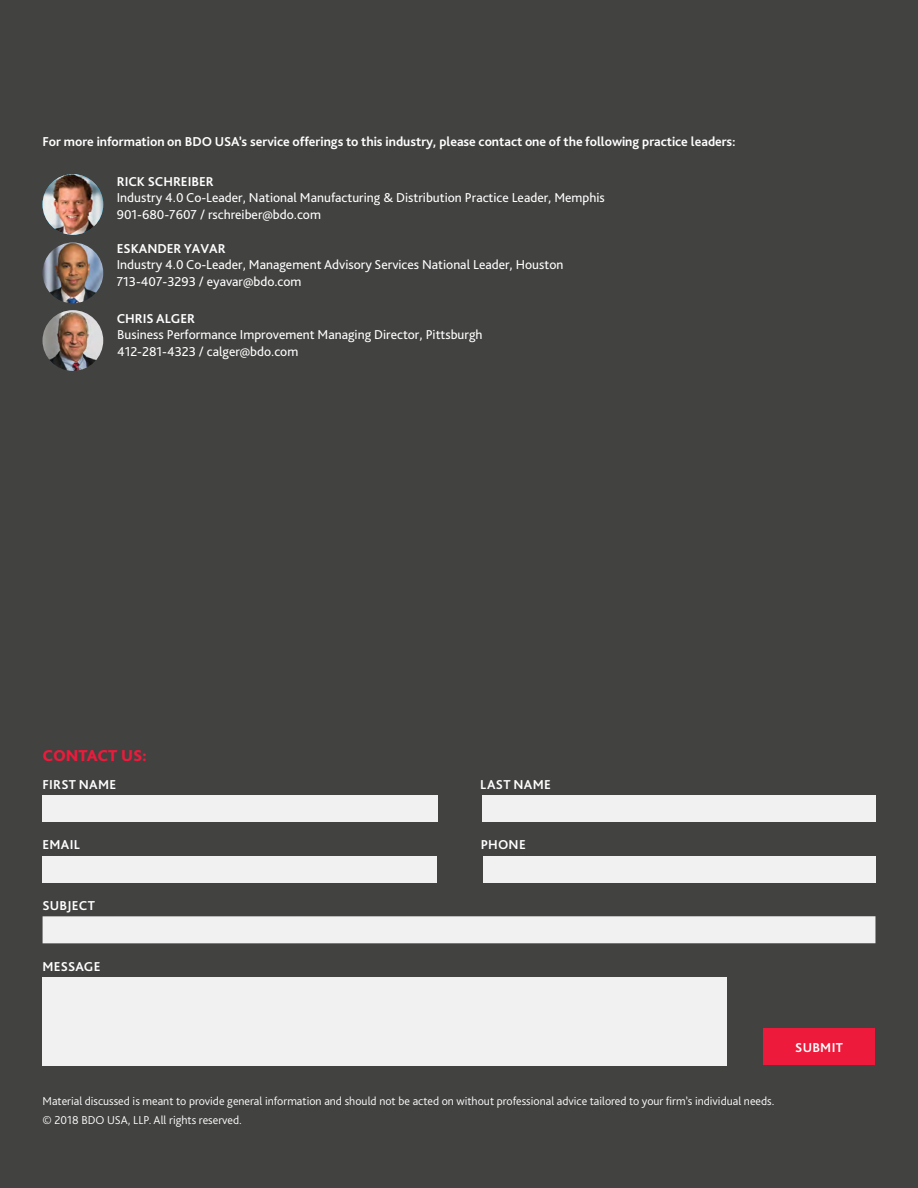
<style>
.page{position:relative;width:918px;height:1188px;background:#424241}
.page>*{position:absolute;margin:0;border:0;box-sizing:border-box;transform-origin:0 0}
.t1{font:800 16.5px "Bliss Pro";letter-spacing:-.005em;color:#ed1a3b}
.t2{font:13.5px/16.5px "Bliss Pro";color:#fff}
.t3{font:700 13.5px "Bliss Pro";color:#fff}
.t4{font:700 13.5px "Bliss Pro";letter-spacing:.02em;color:#fff}
.t5{font:300 12px/19.2px "Bliss Pro";color:#fff}
</style>
<div class="page">
<img style="left:43px;top:174px;width:60px;height:61px;border-radius:30px">
<img style="left:43px;top:243px;width:60px;height:60px;border-radius:30px">
<img style="left:43px;top:310px;width:60px;height:61px;border-radius:30px">
<div style="left:43px;top:795px;width:395px;height:27px;background:#f1f1f1"></div>
<div style="left:482px;top:795px;width:393px;height:27px;background:#f1f1f1"></div>
<div style="left:43px;top:856px;width:394px;height:27px;background:#f1f1f1"></div>
<div style="left:483px;top:856px;width:392px;height:27px;background:#f1f1f1"></div>
<div style="left:43px;top:916px;width:832px;height:27px;background:#f1f1f1"></div>
<div style="left:43px;top:977px;width:684px;height:88px;background:#f1f1f1"></div>
<div style="left:763px;top:1028px;width:112px;height:37px;background:#ed1a3b"></div>
<p class="t3" style="left:43px;top:133px;width:695px">For more information on BDO USA’s service offerings to this industry, please contact one of the following practice leaders:</p>
<p class="t3" style="left:117px;top:173px;width:99px">RICK SCHREIBER</p>
<p class="t2" style="left:117px;top:189px;width:490px">Industry 4.0 Co-Leader, National Manufacturing &amp; Distribution Practice Leader, Memphis<br>901-680-7607 / rschreiber@bdo.com</p>
<p class="t3" style="left:117px;top:240px;width:110px">ESKANDER YAVAR</p>
<p class="t2" style="left:117px;top:256px;width:448px">Industry 4.0 Co-Leader, Management Advisory Services National Leader, Houston<br>713-407-3293 / eyavar@bdo.com</p>
<p class="t3" style="left:117px;top:310px;width:80px">CHRIS ALGER</p>
<p class="t2" style="left:117px;top:326px;width:367px">Business Performance Improvement Managing Director, Pittsburgh<br>412-281-4323 / calger@bdo.com</p>
<p class="t1" style="left:43px;top:745px;width:106px">CONTACT US:</p>
<p class="t4" style="left:43px;top:776px;width:75px">FIRST NAME</p>
<p class="t4" style="left:480px;top:776px;width:72px">LAST NAME</p>
<p class="t3" style="left:43px;top:836px;width:39px">EMAIL</p>
<p class="t3" style="left:481px;top:836px;width:47px">PHONE</p>
<p class="t4" style="left:43px;top:897px;width:54px">SUBJECT</p>
<p class="t3" style="left:43px;top:958px;width:59px">MESSAGE</p>
<p class="t5" style="left:43px;top:1091px;width:733px">Material discussed is meant to provide general information and should not be acted on without professional advice tailored to your firm’s individual needs. © 2018 BDO USA, LLP. All rights reserved.</p>
<p class="t3" style="left:795px;top:1039px;width:49px">SUBMIT</p>
</div>
